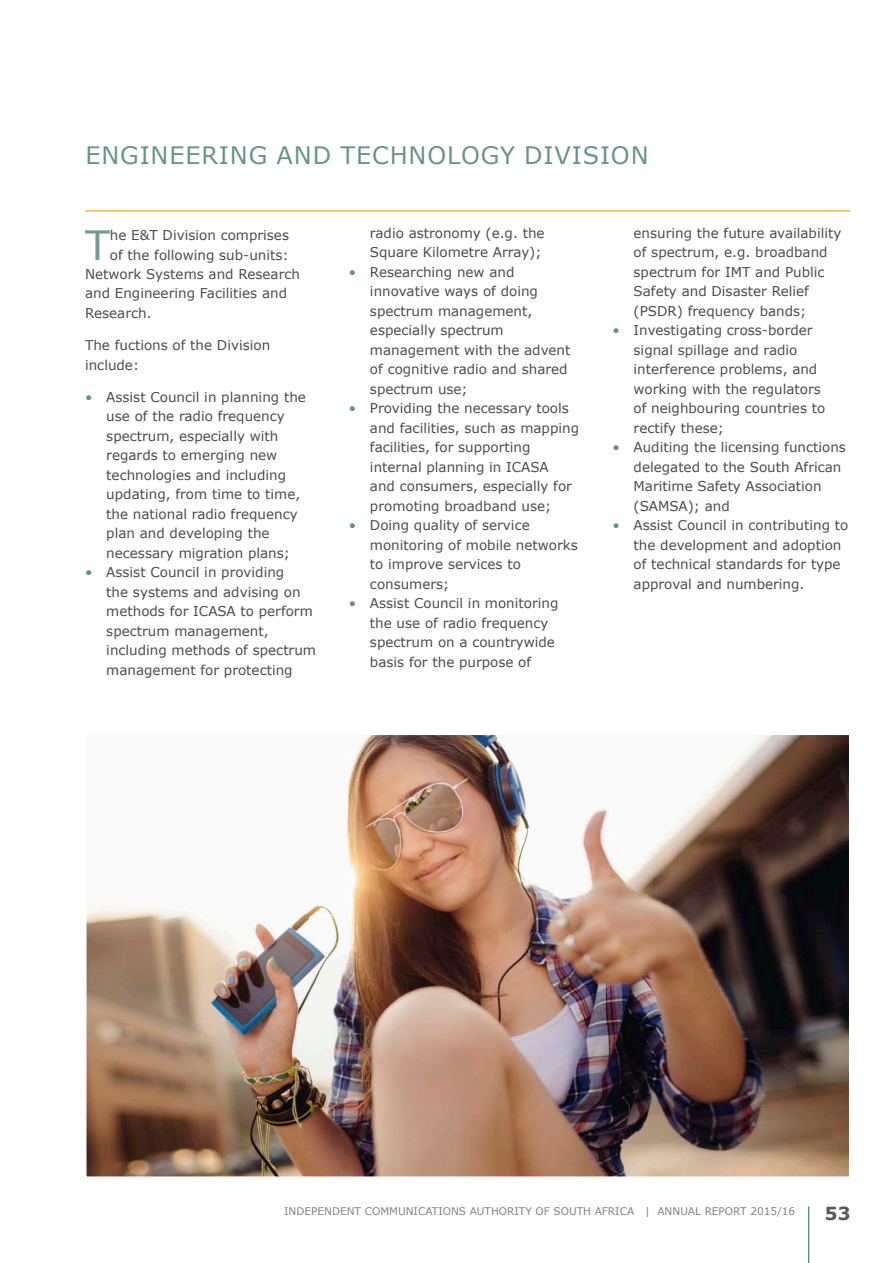
<style>
.page{position:relative;width:893px;height:1263px;background:#fff}
.page>*{position:absolute;margin:0;border:0;box-sizing:border-box;transform-origin:0 0}
.t1{font:40.35px "Verdana";color:#769e90}
.t2{font:24px "Verdana";letter-spacing:.035em;color:#689586}
.t3{font:700 18px "Verdana";color:#57585a}
.t4{font:13.5px/19.5px "Verdana";color:#4b4c4d}
.t5{font:10.5px "Verdana";color:#808285}
.s1{color:#619080}
</style>
<div class="page">
<hr style="left:808px;top:1206px;width:1px;height:57px;background:#619080">
<hr style="left:85px;top:210px;width:765px;height:2px;background:#fdb945">
<img style="left:88px;top:736px;width:759px;height:439px">
<div style="left:85px;top:733px;width:765px;height:445px;border:2px solid #fff"></div>
<h2 class="t2" style="left:85px;top:139px;width:565px">ENGINEERING AND TECHNOLOGY DIVISION</h2>
<h1 class="t1" style="left:85px;top:217px;width:26px">T</h1>
<p class="t4" style="left:110px;top:225px;width:181px">he E&amp;T Division comprises</p>
<p class="t4" style="left:110px;top:245px;width:180px">of the following sub-units:</p>
<p class="t4" style="left:85px;top:264px;width:216px">Network Systems and Research</p>
<p class="t4" style="left:85px;top:284px;width:204px">and Engineering Facilities and</p>
<p class="t4" style="left:85px;top:303px;width:68px">Research.</p>
<p class="t4" style="left:85px;top:335px;width:187px">The fuctions of the Division include:</p>
<p class="t4" style="left:106px;top:387px;width:201px;text-indent:-21px"><span class="s1">•</span> Assist Council in planning the use of the radio frequency spectrum, especially with regards to emerging new technologies and including updating, from time to time, the national radio frequency plan and developing the necessary migration plans;</p>
<p class="t4" style="left:106px;top:563px;width:211px;text-indent:-21px"><span class="s1">•</span> Assist Council in providing<br>the systems and advising on methods for ICASA to perform spectrum management, including methods of spectrum management for protecting</p>
<p class="t4" style="left:370px;top:223px;width:176px">radio astronomy (e.g. the<br>Square Kilometre Array);</p>
<p class="t4" style="left:370px;top:262px;width:202px;text-indent:-21px"><span class="s1">•</span> Researching new and innovative ways of doing spectrum management, especially spectrum management with the advent of cognitive radio and shared spectrum use;</p>
<p class="t4" style="left:370px;top:398px;width:211px;text-indent:-21px"><span class="s1">•</span> Providing the necessary tools and facilities, such as mapping facilities, for supporting internal planning in ICASA<br>and consumers, especially for promoting broadband use;</p>
<p class="t4" style="left:370px;top:515px;width:209px;text-indent:-21px"><span class="s1">•</span> Doing quality of service monitoring of mobile networks to improve services to consumers;</p>
<p class="t4" style="left:370px;top:593px;width:190px;text-indent:-21px"><span class="s1">•</span> Assist Council in monitoring the use of radio frequency spectrum on a countrywide basis for the purpose of</p>
<p class="t4" style="left:634px;top:223px;width:209px">ensuring the future availability of spectrum, e.g. broadband spectrum for IMT and Public<br>Safety and Disaster Relief (PSDR) frequency bands;</p>
<p class="t4" style="left:634px;top:320px;width:193px;text-indent:-21px"><span class="s1">•</span> Investigating cross-border signal spillage and radio interference problems, and working with the regulators of neighbouring countries to rectify these;</p>
<p class="t4" style="left:634px;top:437px;width:214px;text-indent:-21px"><span class="s1">•</span> Auditing the licensing functions delegated to the South African<br>Maritime Safety Association (SAMSA); and</p>
<p class="t4" style="left:634px;top:515px;width:216px;text-indent:-21px"><span class="s1">•</span> Assist Council in contributing to the development and adoption of technical standards for type approval and numbering.</p>
<p class="t5" style="left:284px;top:1203px;width:512px">INDEPENDENT COMMUNICATIONS AUTHORITY OF SOUTH AFRICA | ANNUAL REPORT 2015/16</p>
<h3 class="t3" style="left:825px;top:1201px;width:27px">53</h3>
</div>
